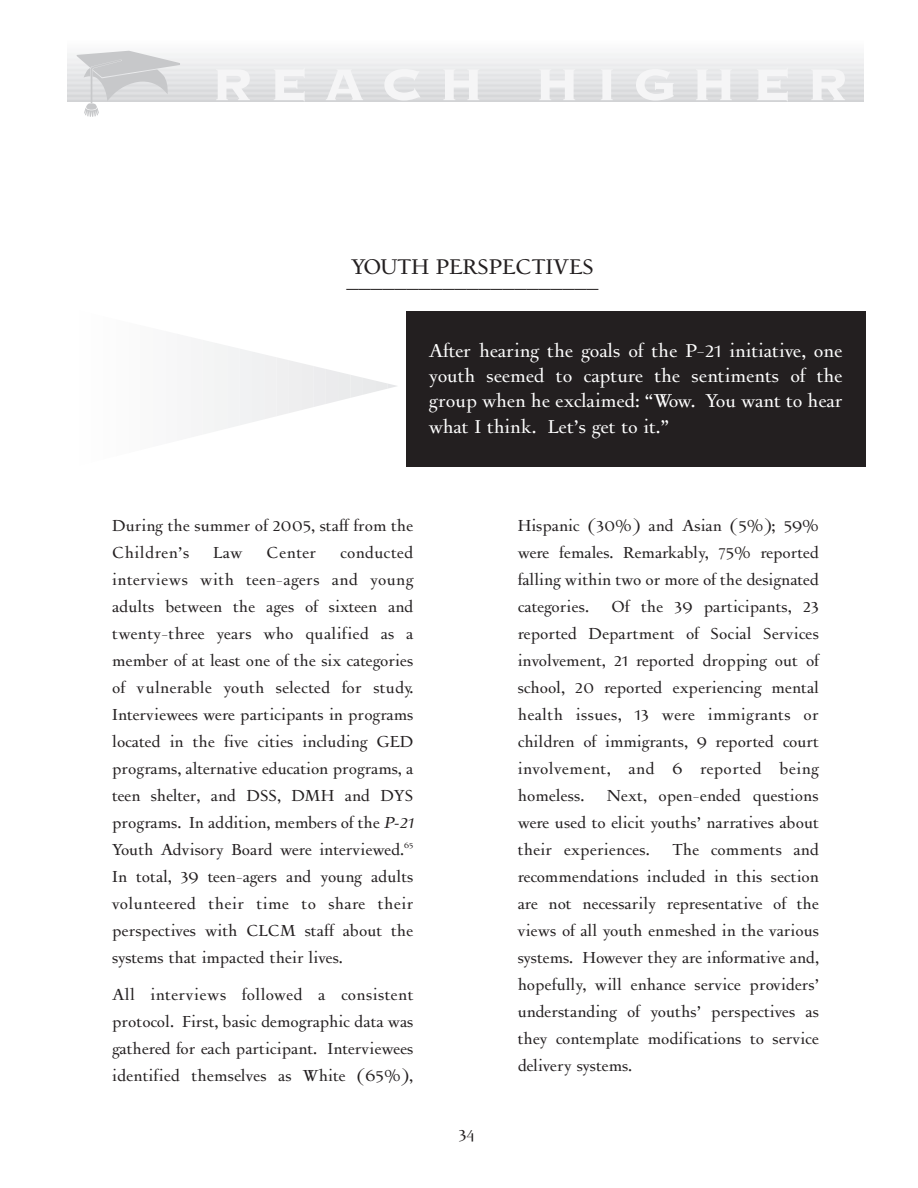
<style>
.page{position:relative;width:918px;height:1188px;background:#fff}
.page>*{position:absolute;margin:0;border:0;box-sizing:border-box;transform-origin:0 0}
.t1{font:58.5px "Copperplate Thirty Three BC";letter-spacing:.265em;color:#f5f5f6}
.t2{font:24px "Loire";color:#231f20}
.t3{font:21px/25.2px "Loire";color:#fff;text-align:justify}
.t4{font:18px/27px "Loire";color:#231f20;text-align:justify}
.s1{font-family:"Loire Italique"}
</style>
<div class="page">
<hr style="left:68px;top:98px;width:796px;height:4px;background:#d3d4d6">
<div style="left:68px;top:94px;width:796px;height:5px;background:#dedee0"></div>
<div style="left:68px;top:93px;width:796px;height:5px;background:#d6d7d9"></div>
<hr style="left:68px;top:90px;width:796px;height:4px;background:#e0e1e3">
<div style="left:68px;top:88px;width:796px;height:5px;background:#d9dadc"></div>
<div style="left:68px;top:83px;width:796px;height:5px;background:#dcdddf"></div>
<div style="left:68px;top:78px;width:796px;height:5px;background:#e0e1e3"></div>
<div style="left:68px;top:73px;width:796px;height:5px;background:#e3e4e6"></div>
<div style="left:68px;top:68px;width:796px;height:5px;background:#e7e8e9"></div>
<div style="left:68px;top:63px;width:796px;height:5px;background:#ebebed"></div>
<div style="left:68px;top:58px;width:796px;height:5px;background:#efeff0"></div>
<hr style="left:68px;top:54px;width:796px;height:4px;background:#f2f3f4">
<hr style="left:68px;top:50px;width:796px;height:4px;background:#f5f5f6">
<div style="left:68px;top:46px;width:796px;height:5px;background:#f8f8f9"></div>
<div style="left:118px;top:308px;width:9px;height:160px;background:#fbfbfb"></div>
<div style="left:130px;top:308px;width:9px;height:160px;background:#fafafa"></div>
<div style="left:143px;top:308px;width:8px;height:160px;background:#f9f9f9"></div>
<div style="left:155px;top:308px;width:9px;height:160px;background:#f8f8f9"></div>
<div style="left:167px;top:308px;width:9px;height:160px;background:#f7f7f8"></div>
<div style="left:180px;top:308px;width:8px;height:160px;background:#f6f6f7"></div>
<div style="left:192px;top:308px;width:9px;height:160px;background:#f5f5f6"></div>
<div style="left:204px;top:308px;width:9px;height:160px;background:#f4f5f5"></div>
<div style="left:217px;top:308px;width:8px;height:160px;background:#f3f4f4"></div>
<svg style="left:229px;top:346px;width:9px;height:82px"></svg>
<svg style="left:241px;top:349px;width:9px;height:76px"></svg>
<svg style="left:254px;top:352px;width:8px;height:70px"></svg>
<svg style="left:266px;top:355px;width:9px;height:64px"></svg>
<svg style="left:278px;top:358px;width:9px;height:58px"></svg>
<svg style="left:291px;top:361px;width:8px;height:51px"></svg>
<svg style="left:303px;top:364px;width:9px;height:46px"></svg>
<svg style="left:315px;top:366px;width:9px;height:41px"></svg>
<svg style="left:328px;top:370px;width:8px;height:33px"></svg>
<svg style="left:340px;top:372px;width:9px;height:28px"></svg>
<svg style="left:352px;top:375px;width:9px;height:22px"></svg>
<svg style="left:365px;top:378px;width:8px;height:16px"></svg>
<div style="left:406px;top:311px;width:460px;height:156px;background:#231f20"></div>
<h1 class="t1" style="left:211px;top:46px;width:639px">REACH HIGHER</h1>
<h2 class="t2" style="left:351px;top:252px;width:244px">YOUTH PERSPECTIVES</h2>
<h2 class="t2" style="left:346px;top:265px;width:253px">_____________________</h2>
<p class="t3" style="left:429px;top:337px;width:415px">After hearing the goals of the P-21 initiative, one youth seemed to capture the sentiments of the group when he exclaimed: “Wow. You want to hear what I think. Let’s get to it."</p>
<p class="t4" style="left:112px;top:511px;width:303px">During the summer of 2005, staff from the<br>Children’s</p>
<p class="t4" style="left:112px;top:538px;width:303px;text-indent:228px">conducted interviews with teen-agers and young adults between the ages of sixteen and twenty-three years who qualified as a member of at least one of the six categories of vulnerable youth selected for study.<br>Interviewees were participants in programs located in the five cities including GED programs, alternative education programs, a teen shelter, and DSS, DMH and DYS programs. In addition, members of the <span class="s1">P-21<br></span>Youth Advisory Board were interviewed.<sup>65<br></sup>In total, 39 teen-agers and young adults volunteered their time to share their perspectives with CLCM staff about the systems that impacted their lives.</p>
<p class="t4" style="left:112px;top:981px;width:303px">All interviews followed a consistent protocol. First, basic demographic data was gathered for each participant. Interviewees identified themselves as White (65%),</p>
<p class="t4" style="left:213px;top:538px;width:31px">Law</p>
<p class="t4" style="left:267px;top:538px;width:51px">Center</p>
<p class="t4" style="left:459px;top:1120px;width:17px">34</p>
<p class="t4" style="left:518px;top:511px;width:303px">Hispanic (30%) and Asian (5%); 59% were females. Remarkably, 75% reported falling within two or more of the designated categories.</p>
<p class="t4" style="left:518px;top:592px;width:303px;text-indent:94px">Of the 39 participants, 23 reported Department of Social Services involvement, 21 reported dropping out of school, 20 reported experiencing mental health issues, 13 were immigrants or children of immigrants, 9 reported court involvement, and 6 reported being homeless.</p>
<p class="t4" style="left:518px;top:781px;width:303px;text-indent:89px">Next, open-ended questions were used to elicit youths’ narratives about their experiences.</p>
<p class="t4" style="left:518px;top:835px;width:303px;text-indent:155px">The comments and recommendations included in this section are not necessarily representative of the views of all youth enmeshed in the various systems. However they are informative and, hopefully, will enhance service providers’ understanding of youths’ perspectives as they contemplate modifications to service delivery systems.</p>
</div>
